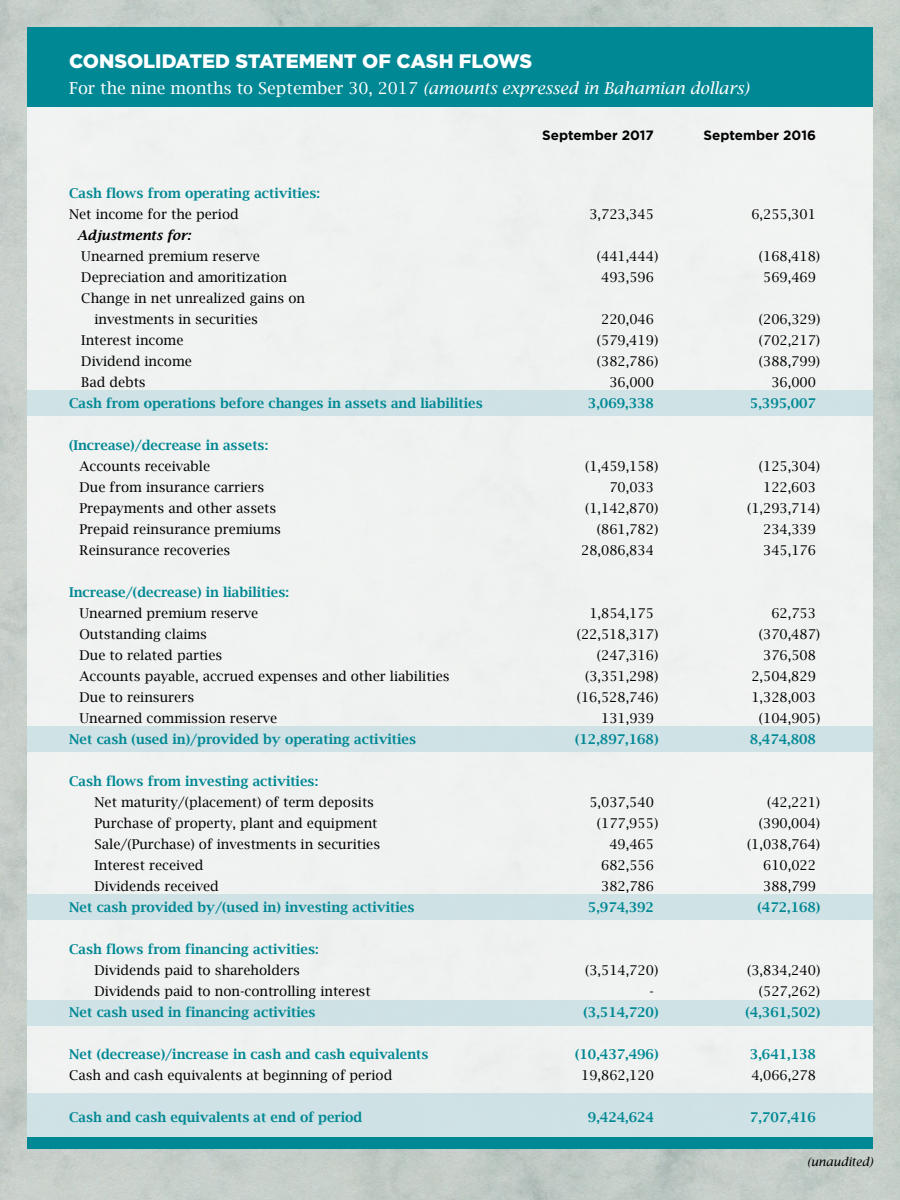
<style>
.page{position:relative;width:900px;height:1200px;background:#fff}
.page>*{position:absolute;margin:0;border:0;box-sizing:border-box;transform-origin:0 0}
.t1{font:900 19.5px "Gotham";color:#fff}
.t2{font:italic 16.5px "Lucida Bright";color:#fff}
.t3{font:13.5px "Lucida Bright";color:#000}
.t4{font:600 13.5px "Lucida Bright";color:#008894}
.t5{font:700 13.5px "Gotham";color:#000}
.t6{font:italic 600 13.5px "Lucida Bright";color:#000}
.t7{font:italic 12px "Lucida Bright";color:#000}
.s1{font-style:normal}
</style>
<div class="page">
<div style="left:27px;top:54px;width:846px;height:1095px;background:#f0f2f1"></div>
<div style="left:27px;top:390px;width:846px;height:26px;background:#cfe2e5"></div>
<div style="left:27px;top:726px;width:846px;height:26px;background:#cfe2e5"></div>
<div style="left:27px;top:894px;width:846px;height:26px;background:#cfe2e5"></div>
<div style="left:27px;top:1000px;width:846px;height:26px;background:#cfe2e5"></div>
<div style="left:27px;top:1094px;width:846px;height:43px;background:#cfe2e5"></div>
<div style="left:27px;top:27px;width:846px;height:79px;background:#008894"></div>
<div style="left:27px;top:1137px;width:846px;height:12px;background:#008894"></div>
<p class="t1" style="left:69px;top:49px;width:465px">CONSOLIDATED STATEMENT OF CASH FLOWS</p>
<p class="t2" style="left:69px;top:78px;width:681px"><span class="s1">For the nine months to September 30, 2017</span> (amounts expressed in Bahamian dollars)</p>
<p class="t5" style="left:542px;top:127px;width:113px">September 2017</p>
<p class="t5" style="left:704px;top:127px;width:114px">September 2016</p>
<p class="t4" style="left:69px;top:186px;width:253px">Cash flows from operating activities:</p>
<p class="t3" style="left:69px;top:207px;width:171px">Net income for the period</p>
<p class="t3" style="left:589px;top:207px;width:66px">3,723,345</p>
<p class="t3" style="left:751px;top:207px;width:66px">6,255,301</p>
<p class="t6" style="left:77px;top:228px;width:115px">Adjustments for:</p>
<p class="t3" style="left:81px;top:249px;width:180px">Unearned premium reserve</p>
<p class="t3" style="left:597px;top:249px;width:63px">(441,444)</p>
<p class="t3" style="left:759px;top:249px;width:63px">(168,418)</p>
<p class="t3" style="left:81px;top:270px;width:207px">Depreciation and amoritization</p>
<p class="t3" style="left:601px;top:270px;width:54px">493,596</p>
<p class="t3" style="left:763px;top:270px;width:54px">569,469</p>
<p class="t3" style="left:81px;top:291px;width:225px">Change in net unrealized gains on</p>
<p class="t3" style="left:95px;top:312px;width:165px">investments in securities</p>
<p class="t3" style="left:601px;top:312px;width:54px">220,046</p>
<p class="t3" style="left:759px;top:312px;width:63px">(206,329)</p>
<p class="t3" style="left:81px;top:333px;width:104px">Interest income</p>
<p class="t3" style="left:597px;top:333px;width:63px">(579,419)</p>
<p class="t3" style="left:759px;top:333px;width:63px">(702,217)</p>
<p class="t3" style="left:81px;top:354px;width:112px">Dividend income</p>
<p class="t3" style="left:597px;top:354px;width:63px">(382,786)</p>
<p class="t3" style="left:759px;top:354px;width:63px">(388,799)</p>
<p class="t3" style="left:81px;top:375px;width:66px">Bad debts</p>
<p class="t3" style="left:609px;top:375px;width:46px">36,000</p>
<p class="t3" style="left:771px;top:375px;width:46px">36,000</p>
<p class="t4" style="left:69px;top:396px;width:415px">Cash from operations before changes in assets and liabilities</p>
<p class="t4" style="left:588px;top:396px;width:68px">3,069,338</p>
<p class="t4" style="left:750px;top:396px;width:68px">5,395,007</p>
<p class="t4" style="left:69px;top:438px;width:201px">(Increase)/decrease in assets:</p>
<p class="t3" style="left:80px;top:459px;width:132px">Accounts receivable</p>
<p class="t3" style="left:585px;top:459px;width:75px">(1,459,158)</p>
<p class="t3" style="left:759px;top:459px;width:63px">(125,304)</p>
<p class="t3" style="left:80px;top:480px;width:186px">Due from insurance carriers</p>
<p class="t3" style="left:609px;top:480px;width:46px">70,033</p>
<p class="t3" style="left:763px;top:480px;width:54px">122,603</p>
<p class="t3" style="left:80px;top:501px;width:198px">Prepayments and other assets</p>
<p class="t3" style="left:585px;top:501px;width:75px">(1,142,870)</p>
<p class="t3" style="left:747px;top:501px;width:75px">(1,293,714)</p>
<p class="t3" style="left:80px;top:522px;width:203px">Prepaid reinsurance premiums</p>
<p class="t3" style="left:597px;top:522px;width:63px">(861,782)</p>
<p class="t3" style="left:763px;top:522px;width:54px">234,339</p>
<p class="t3" style="left:80px;top:543px;width:152px">Reinsurance recoveries</p>
<p class="t3" style="left:581px;top:543px;width:74px">28,086,834</p>
<p class="t3" style="left:763px;top:543px;width:54px">345,176</p>
<p class="t4" style="left:69px;top:585px;width:222px">Increase/(decrease) in liabilities:</p>
<p class="t3" style="left:80px;top:606px;width:180px">Unearned premium reserve</p>
<p class="t3" style="left:589px;top:606px;width:66px">1,854,175</p>
<p class="t3" style="left:771px;top:606px;width:46px">62,753</p>
<p class="t3" style="left:80px;top:627px;width:129px">Outstanding claims</p>
<p class="t3" style="left:577px;top:627px;width:83px">(22,518,317)</p>
<p class="t3" style="left:759px;top:627px;width:63px">(370,487)</p>
<p class="t3" style="left:80px;top:648px;width:144px">Due to related parties</p>
<p class="t3" style="left:597px;top:648px;width:63px">(247,316)</p>
<p class="t3" style="left:763px;top:648px;width:54px">376,508</p>
<p class="t3" style="left:80px;top:669px;width:372px">Accounts payable, accrued expenses and other liabilities</p>
<p class="t3" style="left:585px;top:669px;width:75px">(3,351,298)</p>
<p class="t3" style="left:751px;top:669px;width:66px">2,504,829</p>
<p class="t3" style="left:80px;top:690px;width:116px">Due to reinsurers</p>
<p class="t3" style="left:577px;top:690px;width:83px">(16,528,746)</p>
<p class="t3" style="left:751px;top:690px;width:66px">1,328,003</p>
<p class="t3" style="left:80px;top:711px;width:199px">Unearned commission reserve</p>
<p class="t3" style="left:601px;top:711px;width:54px">131,939</p>
<p class="t3" style="left:759px;top:711px;width:63px">(104,905)</p>
<p class="t4" style="left:69px;top:732px;width:349px">Net cash (used in)/provided by operating activities</p>
<p class="t4" style="left:575px;top:732px;width:85px">(12,897,168)</p>
<p class="t4" style="left:750px;top:732px;width:68px">8,474,808</p>
<p class="t4" style="left:69px;top:774px;width:251px">Cash flows from investing activities:</p>
<p class="t3" style="left:95px;top:795px;width:281px">Net maturity/(placement) of term deposits</p>
<p class="t3" style="left:589px;top:795px;width:66px">5,037,540</p>
<p class="t3" style="left:767px;top:795px;width:55px">(42,221)</p>
<p class="t3" style="left:95px;top:816px;width:285px">Purchase of property, plant and equipment</p>
<p class="t3" style="left:597px;top:816px;width:63px">(177,955)</p>
<p class="t3" style="left:759px;top:816px;width:63px">(390,004)</p>
<p class="t3" style="left:95px;top:837px;width:287px">Sale/(Purchase) of investments in securities</p>
<p class="t3" style="left:609px;top:837px;width:46px">49,465</p>
<p class="t3" style="left:747px;top:837px;width:75px">(1,038,764)</p>
<p class="t3" style="left:95px;top:858px;width:111px">Interest received</p>
<p class="t3" style="left:601px;top:858px;width:54px">682,556</p>
<p class="t3" style="left:763px;top:858px;width:54px">610,022</p>
<p class="t3" style="left:95px;top:879px;width:126px">Dividends received</p>
<p class="t3" style="left:601px;top:879px;width:54px">382,786</p>
<p class="t3" style="left:763px;top:879px;width:54px">388,799</p>
<p class="t4" style="left:69px;top:900px;width:347px">Net cash provided by/(used in) investing activities</p>
<p class="t4" style="left:588px;top:900px;width:68px">5,974,392</p>
<p class="t4" style="left:758px;top:900px;width:64px">(472,168)</p>
<p class="t4" style="left:69px;top:942px;width:251px">Cash flows from financing activities:</p>
<p class="t3" style="left:95px;top:963px;width:207px">Dividends paid to shareholders</p>
<p class="t3" style="left:585px;top:963px;width:75px">(3,514,720)</p>
<p class="t3" style="left:747px;top:963px;width:75px">(3,834,240)</p>
<p class="t3" style="left:95px;top:984px;width:278px">Dividends paid to non-controlling interest</p>
<p class="t3" style="left:650px;top:984px;width:6px">-</p>
<p class="t3" style="left:759px;top:984px;width:63px">(527,262)</p>
<p class="t4" style="left:69px;top:1005px;width:248px">Net cash used in financing activities</p>
<p class="t4" style="left:584px;top:1005px;width:76px">(3,514,720)</p>
<p class="t4" style="left:746px;top:1005px;width:76px">(4,361,502)</p>
<p class="t4" style="left:69px;top:1047px;width:361px">Net (decrease)/increase in cash and cash equivalents</p>
<p class="t4" style="left:575px;top:1047px;width:85px">(10,437,496)</p>
<p class="t4" style="left:750px;top:1047px;width:68px">3,641,138</p>
<p class="t3" style="left:69px;top:1068px;width:325px">Cash and cash equivalents at beginning of period</p>
<p class="t3" style="left:581px;top:1068px;width:74px">19,862,120</p>
<p class="t3" style="left:751px;top:1068px;width:66px">4,066,278</p>
<p class="t4" style="left:69px;top:1110px;width:295px">Cash and cash equivalents at end of period</p>
<p class="t4" style="left:588px;top:1110px;width:68px">9,424,624</p>
<p class="t4" style="left:750px;top:1110px;width:68px">7,707,416</p>
<p class="t7" style="left:807px;top:1155px;width:67px">(unaudited)</p>
</div>
